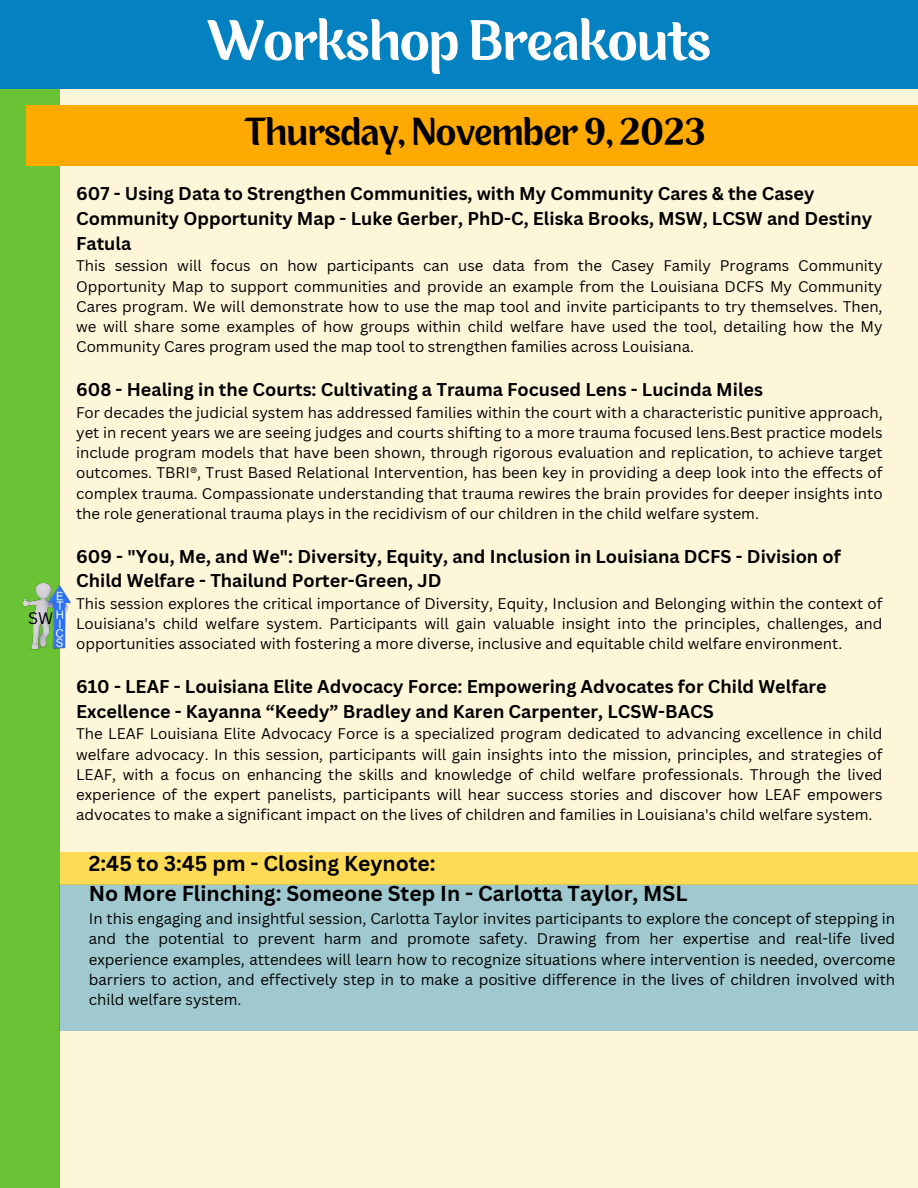
<style>
.page{position:relative;width:918px;height:1188px;background:#fff}
.page>*{position:absolute;margin:0;border:0;box-sizing:border-box;transform-origin:0 0}
.t1{font:52.5px "Para";color:#fff}
.t2{font:36px "Para";color:#000}
.t3{font:700 21px "Canva Sans";color:#000}
.t4{font:700 18px/24.8px "Canva Sans";color:#000}
.t5{font:16.35px "Canva Sans";color:#000}
.t6{font:15px/20.2px "Canva Sans";color:#000;text-align:justify}
</style>
<div class="page">
<div style="left:47px;top:89px;width:871px;height:1099px;background:#fdf6d9"></div>
<div style="left:0;top:78px;width:60px;height:1110px;background:#6ac335"></div>
<div style="left:26px;top:105px;width:892px;height:61px;background:#fa0"></div>
<div style="left:0;top:0;width:918px;height:89px;background:#0481c0"></div>
<img style="left:24px;top:584px;width:47px;height:66px">
<div style="left:60px;top:884px;width:858px;height:147px;background:#9fc9cf"></div>
<div style="left:60px;top:852px;width:858px;height:32px;background:#fedb56"></div>
<p class="t5" style="left:28px;top:606px;width:27px">SW</p>
<p class="t1" style="left:207px;top:18px;width:505px">Workshop Breakouts</p>
<p class="t2" style="left:246px;top:116px;width:462px">Thursday, November 9, 2023</p>
<p class="t4" style="left:76px;top:181px;width:797px">607 - Using Data to Strengthen Communities, with My Community Cares &amp; the Casey<br>Community Opportunity Map - Luke Gerber, PhD-C, Eliska Brooks, MSW, LCSW and Destiny<br>Fatula</p>
<p class="t6" style="left:76px;top:255px;width:808px">This session will focus on how participants can use data from the Casey Family Programs Community Opportunity Map to support communities and provide an example from the Louisiana DCFS My Community Cares program. We will demonstrate how to use the map tool and invite participants to try themselves. Then, we will share some examples of how groups within child welfare have used the tool, detailing how the My Community Cares program used the map tool to strengthen families across Louisiana.</p>
<p class="t4" style="left:76px;top:377px;width:688px">608 - Healing in the Courts: Cultivating a Trauma Focused Lens - Lucinda Miles</p>
<p class="t6" style="left:76px;top:402px;width:808px">For decades the judicial system has addressed families within the court with a characteristic punitive approach, yet in recent years we are seeing judges and courts shifting to a more trauma focused lens.Best practice models include program models that have been shown, through rigorous evaluation and replication, to achieve target outcomes. TBRI®, Trust Based Relational Intervention, has been key in providing a deep look into the effects of complex trauma. Compassionate understanding that trauma rewires the brain provides for deeper insights into the role generational trauma plays in the recidivism of our children in the child welfare system.</p>
<p class="t4" style="left:76px;top:543px;width:766px">609 - "You, Me, and We": Diversity, Equity, and Inclusion in Louisiana DCFS - Division of<br>Child Welfare - Thailund Porter-Green, JD</p>
<p class="t6" style="left:76px;top:593px;width:808px">This session explores the critical importance of Diversity, Equity, Inclusion and Belonging within the context of Louisiana's child welfare system. Participants will gain valuable insight into the principles, challenges, and opportunities associated with fostering a more diverse, inclusive and equitable child welfare environment.</p>
<p class="t4" style="left:76px;top:674px;width:752px">610 - LEAF - Louisiana Elite Advocacy Force: Empowering Advocates for Child Welfare<br>Excellence - Kayanna “Keedy” Bradley and Karen Carpenter, LCSW-BACS</p>
<p class="t6" style="left:76px;top:723px;width:808px">The LEAF Louisiana Elite Advocacy Force is a specialized program dedicated to advancing excellence in child welfare advocacy. In this session, participants will gain insights into the mission, principles, and strategies of LEAF, with a focus on enhancing the skills and knowledge of child welfare professionals. Through the lived experience of the expert panelists, participants will hear success stories and discover how LEAF empowers advocates to make a significant impact on the lives of children and families in Louisiana's child welfare system.</p>
<p class="t3" style="left:89px;top:849px;width:348px">2:45 to 3:45 pm - Closing Keynote:</p>
<p class="t3" style="left:89px;top:878px;width:600px">No More Flinching: Someone Step In - Carlotta Taylor, MSL</p>
<p class="t6" style="left:89px;top:908px;width:808px">In this engaging and insightful session, Carlotta Taylor invites participants to explore the concept of stepping in and the potential to prevent harm and promote safety. Drawing from her expertise and real-life lived experience examples, attendees will learn how to recognize situations where intervention is needed, overcome barriers to action, and effectively step in to make a positive difference in the lives of children involved with child welfare system.</p>
</div>
